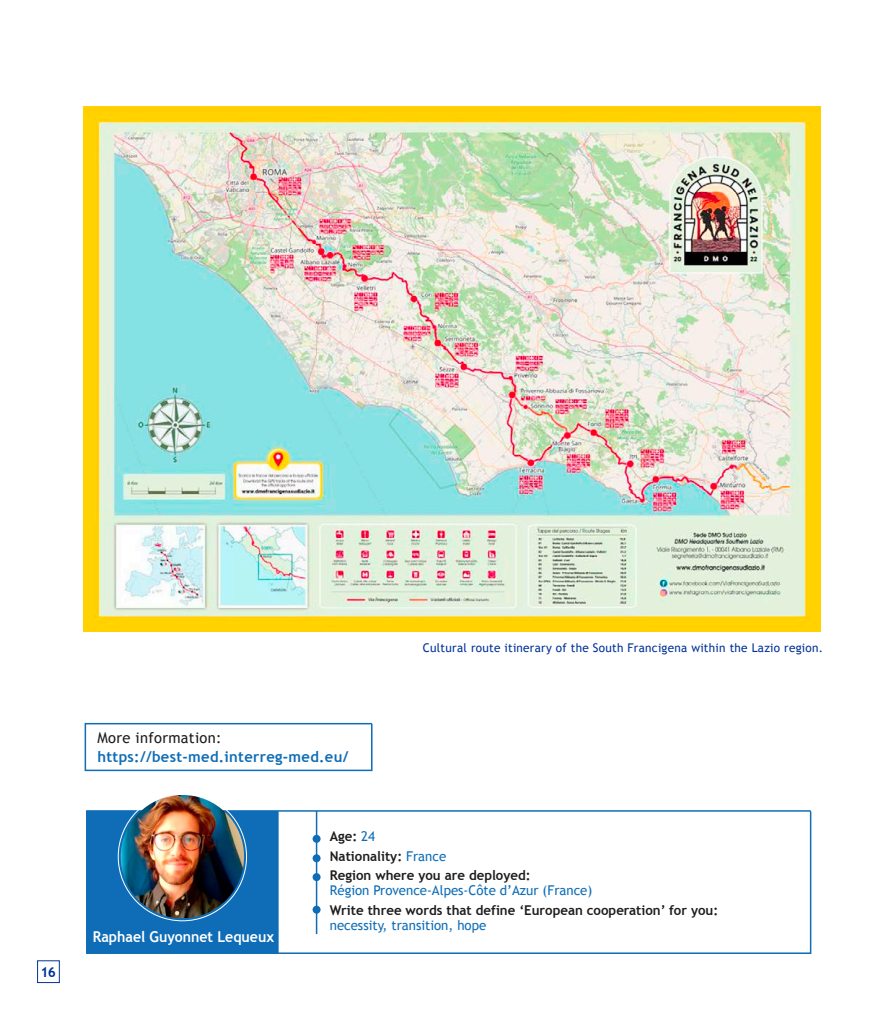
<style>
.page{position:relative;width:893px;height:1021px;background:#fff}
.page>*{position:absolute;margin:0;border:0;box-sizing:border-box;transform-origin:0 0}
.t1{font:700 15px "Trebuchet MS";letter-spacing:.02em;color:#0e6db6}
.t2{font:700 15px "Trebuchet MS";color:#fff;scale:.94 1}
.t3{font:15px "Trebuchet MS";letter-spacing:.02em;color:#1d1d1d}
.t4{font:700 13.8px "Trebuchet MS";color:#003298}
.t5{font:700 13.5px/19.5px "Trebuchet MS";color:#1d1d1d}
.t6{font:13.5px "Trebuchet MS";color:#0e6db6}
.t7{font:12px "Trebuchet MS";letter-spacing:.02em;color:#003298}
.s1{font-weight:400;color:#0e6db6}
</style>
<div class="page">
<div style="left:37px;top:960px;width:23px;height:22px;background:#fff;border:1px solid #003298"></div>
<svg style="left:86px;top:810px;width:726px;height:144px"></svg>
<div style="left:86px;top:811px;width:193px;height:142px;background:#0e6db6"></div>
<div style="left:85px;top:723px;width:287px;height:48px;border:2px solid #0e6db6"></div>
<img style="left:121px;top:795px;width:123px;height:123px">
<hr style="left:316px;top:811px;width:1px;height:123px;background:#0e6db6">
<div style="left:313px;top:834px;width:8px;height:8px;background:#0e6db6;border-radius:50%"></div>
<div style="left:313px;top:854px;width:8px;height:8px;background:#0e6db6;border-radius:50%"></div>
<div style="left:313px;top:873px;width:8px;height:8px;background:#0e6db6;border-radius:50%"></div>
<div style="left:313px;top:905px;width:8px;height:8px;background:#0e6db6;border-radius:50%"></div>
<img style="left:83px;top:106px;width:737px;height:525px">
<p class="t4" style="left:41px;top:963px;width:17px">16</p>
<p class="t3" style="left:97px;top:729px;width:126px">More information:</p>
<p class="t1" style="left:97px;top:747px;width:253px">https://best-med.interreg-med.eu/</p>
<p class="t7" style="left:423px;top:641px;width:402px">Cultural route itinerary of the South Francigena within the Lazio region.</p>
<p class="t2" style="left:93px;top:926px;width:194px">Raphael Guyonnet Lequeux</p>
<p class="t5" style="left:330px;top:826px;width:202px">Age: <span class="s1">24<br></span>Nationality: <span class="s1">France<br></span>Region where you are deployed:</p>
<p class="t6" style="left:330px;top:882px;width:264px">Région Provence-Alpes-Côte d’Azur (France)</p>
<p class="t5" style="left:330px;top:900px;width:390px">Write three words that define ‘European cooperation’ for you:</p>
<p class="t6" style="left:330px;top:917px;width:158px">necessity, transition, hope</p>
</div>
